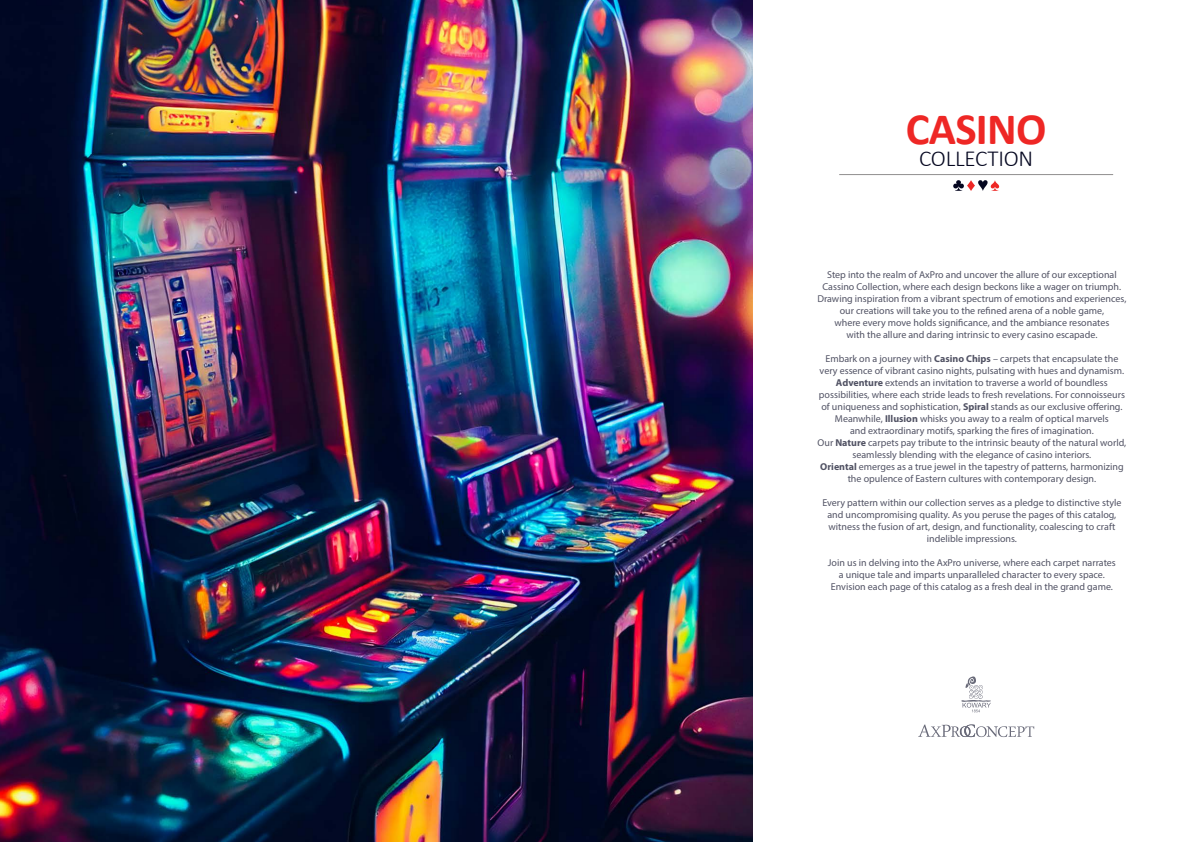
<style>
.page{position:relative;width:1191px;height:842px;background:#fff}
.page>*{position:absolute;margin:0;border:0;box-sizing:border-box;transform-origin:0 0}
.t1{font:700 45px "Calibri";letter-spacing:-.015em;color:#ee2725}
.t2{font:300 23px "Calibri";letter-spacing:-.01em;color:#050720}
.t3{font:10px/12px "Myriad Pro";color:#050720;text-align:center}
.s1{font-weight:700}
</style>
<div class="page">
<img style="left:0;top:0;width:753px;height:842px">
<hr style="left:839px;top:174px;width:274px;height:1px;background:#231f20">
<svg style="left:961px;top:676px;width:29px;height:36px"></svg>
<svg style="left:918px;top:724px;width:116px;height:13px"></svg>
<svg style="left:953px;top:180px;width:46px;height:11px"></svg>
<p class="t1" style="left:905px;top:97px;width:142px">CASINO</p>
<p class="t2" style="left:919px;top:144px;width:116px">COLLECTION</p>
<p class="t3" style="left:817px;top:268px;width:311px">Step into the realm of AxPro and uncover the allure of our exceptional Cassino Collection, where each design beckons like a wager on triumph.<br>Drawing inspiration from a vibrant spectrum of emotions and experiences, our creations will take you to the refined arena of a noble game,<br>where every move holds significance, and the ambiance resonates<br>with the allure and daring intrinsic to every casino escapade.</p>
<p class="t3" style="left:817px;top:352px;width:310px">Embark on a journey with <span class="s1">Casino Chips</span> – carpets that encapsulate the very essence of vibrant casino nights, pulsating with hues and dynamism.<br><span class="s1">Adventure</span> extends an invitation to traverse a world of boundless possibilities, where each stride leads to fresh revelations. For connoisseurs of uniqueness and sophistication, <span class="s1">Spiral</span> stands as our exclusive offering.<br>Meanwhile, <span class="s1">Illusion</span> whisks you away to a realm of optical marvels<br>and extraordinary motifs, sparking the fires of imagination.<br>Our <span class="s1">Nature</span> carpets pay tribute to the intrinsic beauty of the natural world, seamlessly blending with the elegance of casino interiors.<br><span class="s1">Oriental</span> emerges as a true jewel in the tapestry of patterns, harmonizing the opulence of Eastern cultures with contemporary design.</p>
<p class="t3" style="left:822px;top:496px;width:301px">Every pattern within our collection serves as a pledge to distinctive style and uncompromising quality. As you peruse the pages of this catalog, witness the fusion of art, design, and functionality, coalescing to craft indelible impressions.</p>
<p class="t3" style="left:828px;top:556px;width:289px">Join us in delving into the AxPro universe, where each carpet narrates a unique tale and imparts unparalleled character to every space.<br>Envision each page of this catalog as a fresh deal in the grand game.</p>
</div>
